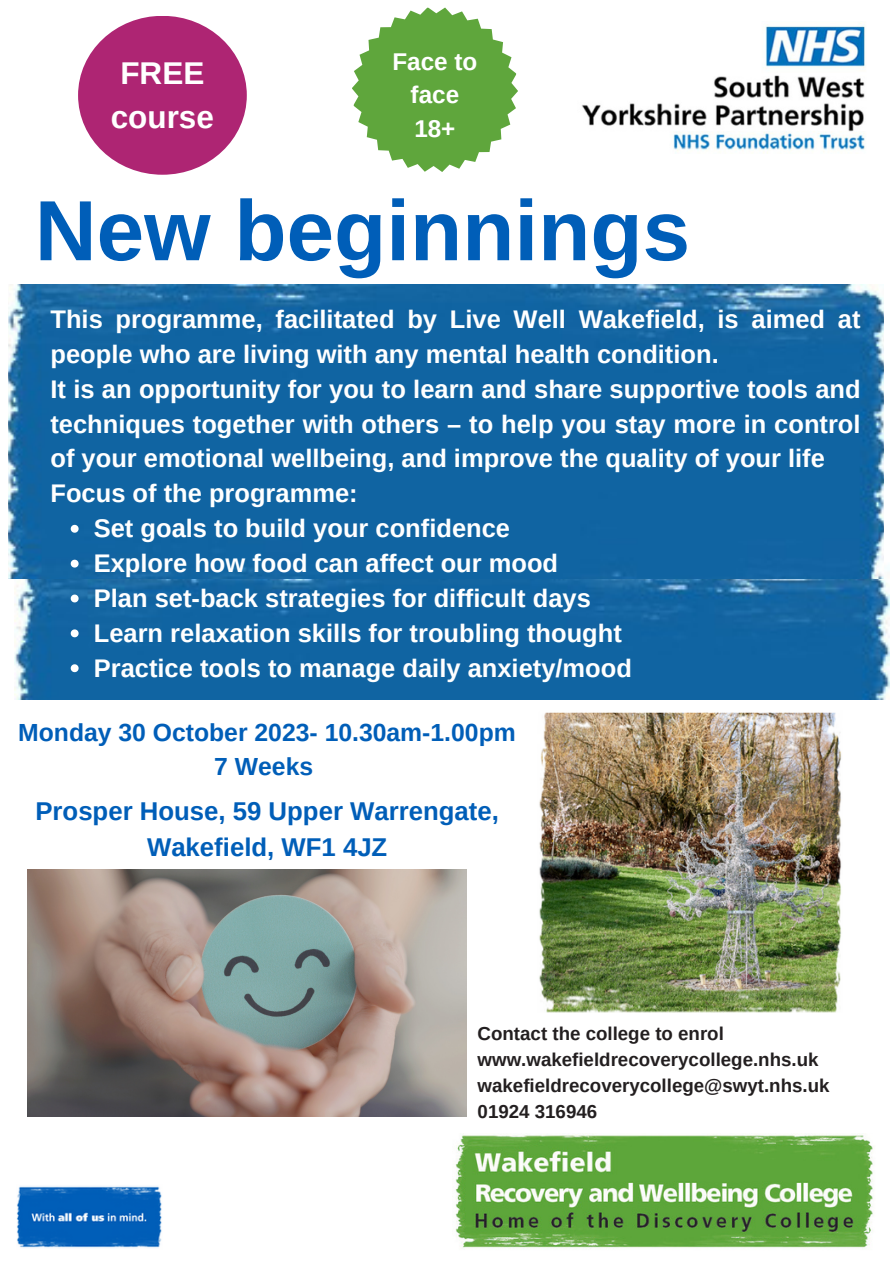
<style>
.page{position:relative;width:893px;height:1264px;background:#fff}
.page>*{position:absolute;margin:0;border:0;box-sizing:border-box;transform-origin:0 0}
.t1{font:700 85.35px "Arimo";color:#005eb8}
.t2{font:700 31.5px "Arimo";color:#fff}
.t3{font:700 25.8px/36px "Arimo";color:#005eb8;text-align:center}
.t4{font:700 25.5px/34.8px "Arimo";color:#fff}
.t5{font:700 24.75px "Arimo";color:#005eb8}
.t6{font:700 24.3px/33.3px "Arimo";color:#fff;text-align:center}
.t7{font:700 18.75px "Arimo";color:#231f20}
</style>
<div class="page">
<img style="left:16px;top:1186px;width:146px;height:62px">
<img style="left:455px;top:1133px;width:418px;height:116px">
<img style="left:581px;top:23px;width:284px;height:131px">
<div style="left:78px;top:16px;width:169px;height:159px;background:#ae2573;border-radius:50%"></div>
<svg style="left:352px;top:7px;width:166px;height:165px"></svg>
<img style="left:14px;top:576px;width:875px;height:123px">
<img style="left:9px;top:285px;width:874px;height:293px">
<img style="left:539px;top:712px;width:302px;height:300px">
<img style="left:27px;top:869px;width:440px;height:247px">
<svg style="left:71px;top:525px;width:8px;height:7px"></svg>
<svg style="left:71px;top:559px;width:8px;height:8px"></svg>
<svg style="left:71px;top:594px;width:8px;height:8px"></svg>
<svg style="left:71px;top:629px;width:8px;height:8px"></svg>
<svg style="left:71px;top:664px;width:8px;height:8px"></svg>
<p class="t2" style="left:120px;top:56px;width:85px">FREE</p>
<p class="t2" style="left:111px;top:100px;width:105px">course</p>
<p class="t6" style="left:392px;top:45px;width:86px">Face to face</p>
<p class="t6" style="left:414px;top:112px;width:43px">18+</p>
<p class="t1" style="left:35px;top:183px;width:656px">New beginnings</p>
<p class="t4" style="left:50px;top:302px;width:811px">This programme, facilitated by Live Well Wakefield, is aimed at people who are living with any mental health condition.</p>
<p class="t4" style="left:50px;top:371px;width:811px;text-align:justify">It is an opportunity for you to learn and share supportive tools and techniques together with others – to help you stay more in control of your emotional wellbeing, and improve the quality of your life</p>
<p class="t4" style="left:50px;top:476px;width:309px">Focus of the programme:</p>
<p class="t4" style="left:94px;top:511px;width:417px">Set goals to build your confidence</p>
<p class="t4" style="left:94px;top:546px;width:466px">Explore how food can affect our mood</p>
<p class="t4" style="left:94px;top:580px;width:498px">Plan set-back strategies for difficult days</p>
<p class="t4" style="left:94px;top:615px;width:529px">Learn relaxation skills for troubling thought</p>
<p class="t4" style="left:94px;top:650px;width:539px">Practice tools to manage daily anxiety/mood</p>
<p class="t5" style="left:18px;top:719px;width:499px">Monday 30 October 2023- 10.30am-1.00pm</p>
<p class="t5" style="left:214px;top:752px;width:100px">7 Weeks</p>
<p class="t3" style="left:35px;top:793px;width:465px">Prosper House, 59 Upper Warrengate,<br>Wakefield, WF1 4JZ</p>
<p class="t7" style="left:477px;top:1022px;width:248px">Contact the college to enrol</p>
<p class="t7" style="left:477px;top:1048px;width:342px">www.wakefieldrecoverycollege.nhs.uk</p>
<p class="t7" style="left:477px;top:1074px;width:353px">wakefieldrecoverycollege@swyt.nhs.uk</p>
<p class="t7" style="left:477px;top:1100px;width:121px">01924 316946</p>
</div>
